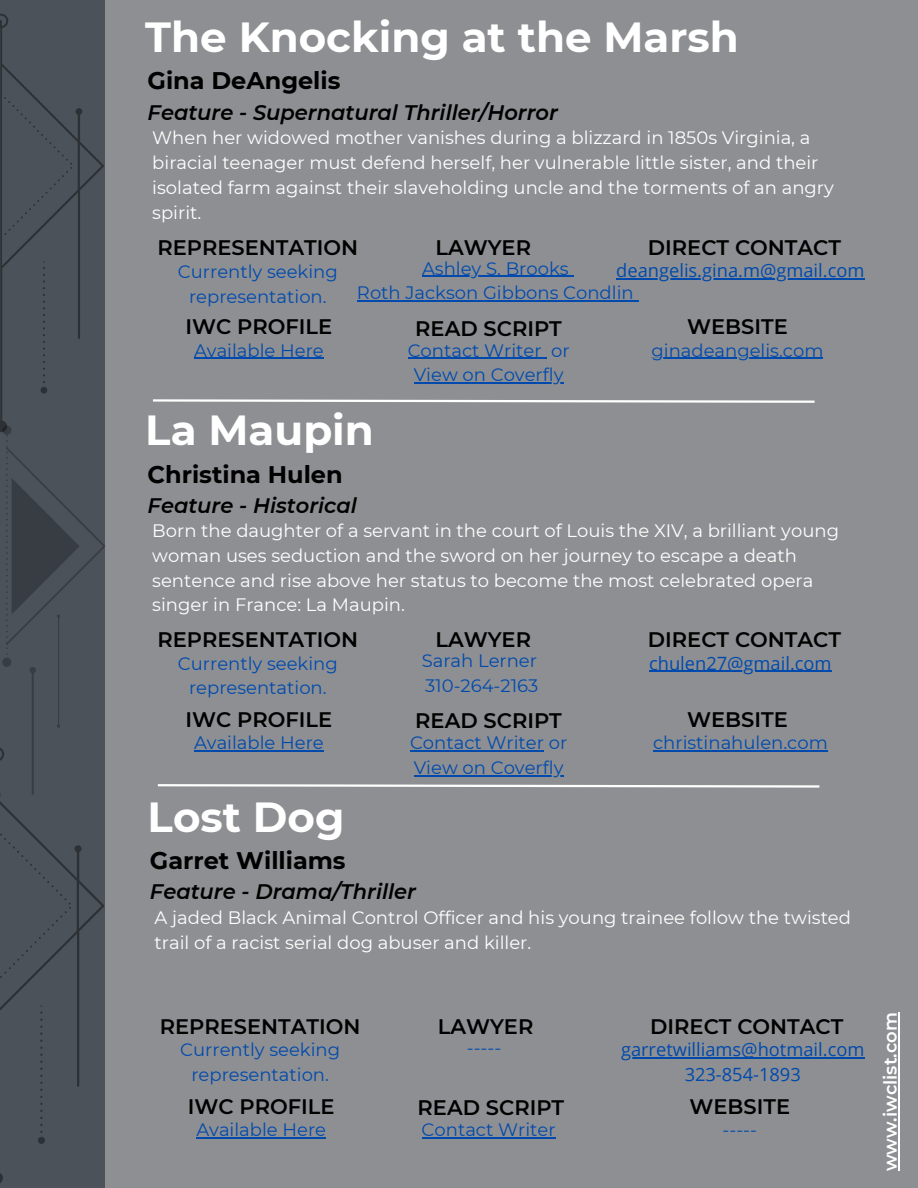
<style>
.page{position:relative;width:918px;height:1188px;background:#8e8f92}
.page>*{position:absolute;margin:0;border:0;box-sizing:border-box;transform-origin:0 0}
.t1{font:700 42px "Montserrat";color:#fff}
.t2{font:700 24px "Montserrat";color:#000}
.t3{font:600 21px "Montserrat";color:#000}
.t4{font:italic 600 21px "Montserrat";color:#000}
.t5{font:18.3px "Open Sans";color:#004aad}
.t6{font:18px/24.8px "Montserrat";color:#fff}
.t7{font:18px "Montserrat";color:#004aad}
.t8{font:600 18px "Montserrat";color:#fff}
</style>
<div class="page">
<svg style="left:153px;top:399px;width:662px;height:4px"></svg>
<svg style="left:157px;top:784px;width:663px;height:4px"></svg>
<div style="left:0;top:802px;width:104px;height:382px;background:#4b525a"></div>
<hr style="left:898px;top:1012px;width:1px;height:159px;background:#fff">
<hr style="left:616px;top:278px;width:249px;height:1px;background:#004aad">
<hr style="left:194px;top:358px;width:130px;height:1px;background:#004aad">
<hr style="left:408px;top:358px;width:134px;height:1px;background:#004aad">
<hr style="left:414px;top:383px;width:150px;height:1px;background:#004aad">
<hr style="left:652px;top:358px;width:171px;height:1px;background:#004aad">
<hr style="left:422px;top:276px;width:147px;height:1px;background:#004aad">
<hr style="left:357px;top:301px;width:277px;height:1px;background:#004aad">
<hr style="left:621px;top:1057px;width:244px;height:2px;background:#004aad">
<hr style="left:196px;top:1137px;width:130px;height:1px;background:#004aad">
<hr style="left:422px;top:1137px;width:134px;height:1px;background:#004aad">
<hr style="left:649px;top:671px;width:183px;height:1px;background:#004aad">
<hr style="left:194px;top:751px;width:130px;height:1px;background:#004aad">
<hr style="left:410px;top:751px;width:134px;height:1px;background:#004aad">
<hr style="left:414px;top:775px;width:150px;height:1px;background:#004aad">
<hr style="left:653px;top:751px;width:175px;height:1px;background:#004aad">
<svg style="left:0;top:14px;width:105px;height:788px;background:#484f57"></svg>
<p class="t1" style="left:145px;top:12px;width:595px">The Knocking at the Marsh</p>
<h3 class="t2" style="left:148px;top:66px;width:194px">Gina DeAngelis</h3>
<p class="t4" style="left:148px;top:100px;width:412px">Feature - Supernatural Thriller/Horror</p>
<p class="t6" style="left:152px;top:126px;width:683px">When her widowed mother vanishes during a blizzard in 1850s Virginia, a biracial teenager must defend herself, her vulnerable little sister, and their isolated farm against their slaveholding uncle and the torments of an angry spirit.</p>
<h1 class="t3" style="left:158px;top:234px;width:202px">REPRESENTATION</h1>
<h4 class="t3" style="left:435px;top:234px;width:97px">LAWYER</h4>
<h2 class="t3" style="left:648px;top:234px;width:195px">DIRECT CONTACT</h2>
<p class="t5" style="left:616px;top:257px;width:250px">deangelis.gina.m@gmail.com</p>
<h3 class="t3" style="left:186px;top:314px;width:148px">IWC PROFILE</h3>
<h3 class="t3" style="left:415px;top:315px;width:148px">READ SCRIPT</h3>
<h3 class="t3" style="left:687px;top:314px;width:102px">WEBSITE</h3>
<p class="t7" style="left:194px;top:339px;width:131px">Available Here</p>
<p class="t7" style="left:408px;top:339px;width:135px">Contact Writer</p>
<p class="t7" style="left:551px;top:339px;width:20px">or</p>
<p class="t7" style="left:414px;top:364px;width:151px">View on Coverfly</p>
<h3 class="t7" style="left:422px;top:257px;width:148px">Ashley S. Brooks</h3>
<p class="t7" style="left:357px;top:282px;width:278px">Roth Jackson Gibbons Condlin</p>
<h3 class="t7" style="left:178px;top:261px;width:161px">Currently seeking</h3>
<p class="t7" style="left:189px;top:285px;width:139px">representation.</p>
<p class="t7" style="left:652px;top:339px;width:173px">ginadeangelis.com</p>
<h3 class="t1" style="left:145px;top:404px;width:230px">La Maupin</h3>
<p class="t2" style="left:148px;top:459px;width:197px">Christina Hulen</p>
<p class="t4" style="left:148px;top:492px;width:211px">Feature - Historical</p>
<p class="t6" style="left:152px;top:518px;width:688px">Born the daughter of a servant in the court of Louis the XIV, a brilliant young woman uses seduction and the sword on her journey to escape a death sentence and rise above her status to become the most celebrated opera singer in France: La Maupin.</p>
<h3 class="t3" style="left:158px;top:627px;width:202px">REPRESENTATION</h3>
<p class="t3" style="left:435px;top:627px;width:97px">LAWYER</p>
<p class="t3" style="left:648px;top:627px;width:195px">DIRECT CONTACT</p>
<h3 class="t5" style="left:649px;top:650px;width:184px">chulen27@gmail.com</h3>
<p class="t3" style="left:186px;top:707px;width:148px">IWC PROFILE</p>
<p class="t3" style="left:415px;top:708px;width:148px">READ SCRIPT</p>
<h1 class="t3" style="left:687px;top:707px;width:102px">WEBSITE</h1>
<h2 class="t7" style="left:194px;top:732px;width:131px">Available Here</h2>
<h4 class="t7" style="left:410px;top:732px;width:159px">Contact Writer or</h4>
<p class="t7" style="left:414px;top:757px;width:151px">View on Coverfly</p>
<h3 class="t7" style="left:422px;top:650px;width:117px">Sarah Lerner</h3>
<p class="t7" style="left:425px;top:675px;width:115px">310-264-2163</p>
<h3 class="t7" style="left:178px;top:652px;width:161px">Currently seeking</h3>
<p class="t7" style="left:189px;top:677px;width:139px">representation.</p>
<h3 class="t7" style="left:653px;top:732px;width:176px">christinahulen.com</h3>
<p class="t1" style="left:148px;top:791px;width:198px">Lost Dog</p>
<p class="t2" style="left:150px;top:846px;width:197px">Garret Williams</p>
<h3 class="t4" style="left:150px;top:879px;width:268px">Feature - Drama/Thriller</h3>
<h3 class="t6" style="left:155px;top:905px;width:698px">A jaded Black Animal Control Officer and his young trainee follow the twisted trail of a racist serial dog abuser and killer.</h3>
<p class="t3" style="left:160px;top:1014px;width:202px">REPRESENTATION</p>
<h1 class="t3" style="left:438px;top:1014px;width:97px">LAWYER</h1>
<p class="t3" style="left:650px;top:1014px;width:195px">DIRECT CONTACT</p>
<h2 class="t5" style="left:621px;top:1037px;width:245px">garretwilliams@hotmail.com</h2>
<h4 class="t5" style="left:685px;top:1061px;width:118px">323-854-1893</h4>
<p class="t3" style="left:188px;top:1094px;width:148px">IWC PROFILE</p>
<h3 class="t3" style="left:418px;top:1095px;width:148px">READ SCRIPT</h3>
<p class="t3" style="left:689px;top:1094px;width:102px">WEBSITE</p>
<p class="t7" style="left:196px;top:1119px;width:131px">Available Here</p>
<h3 class="t7" style="left:422px;top:1119px;width:135px">Contact Writer</h3>
<p class="t7" style="left:723px;top:1119px;width:36px">-----</p>
<h3 class="t7" style="left:180px;top:1039px;width:161px">Currently seeking</h3>
<p class="t7" style="left:191px;top:1064px;width:139px">representation.</p>
<p class="t7" style="left:467px;top:1037px;width:36px">-----</p>
<p class="t8" style="left:879px;top:1171px;width:160px;rotate:-90deg">www.iwclist.com</p>
</div>
